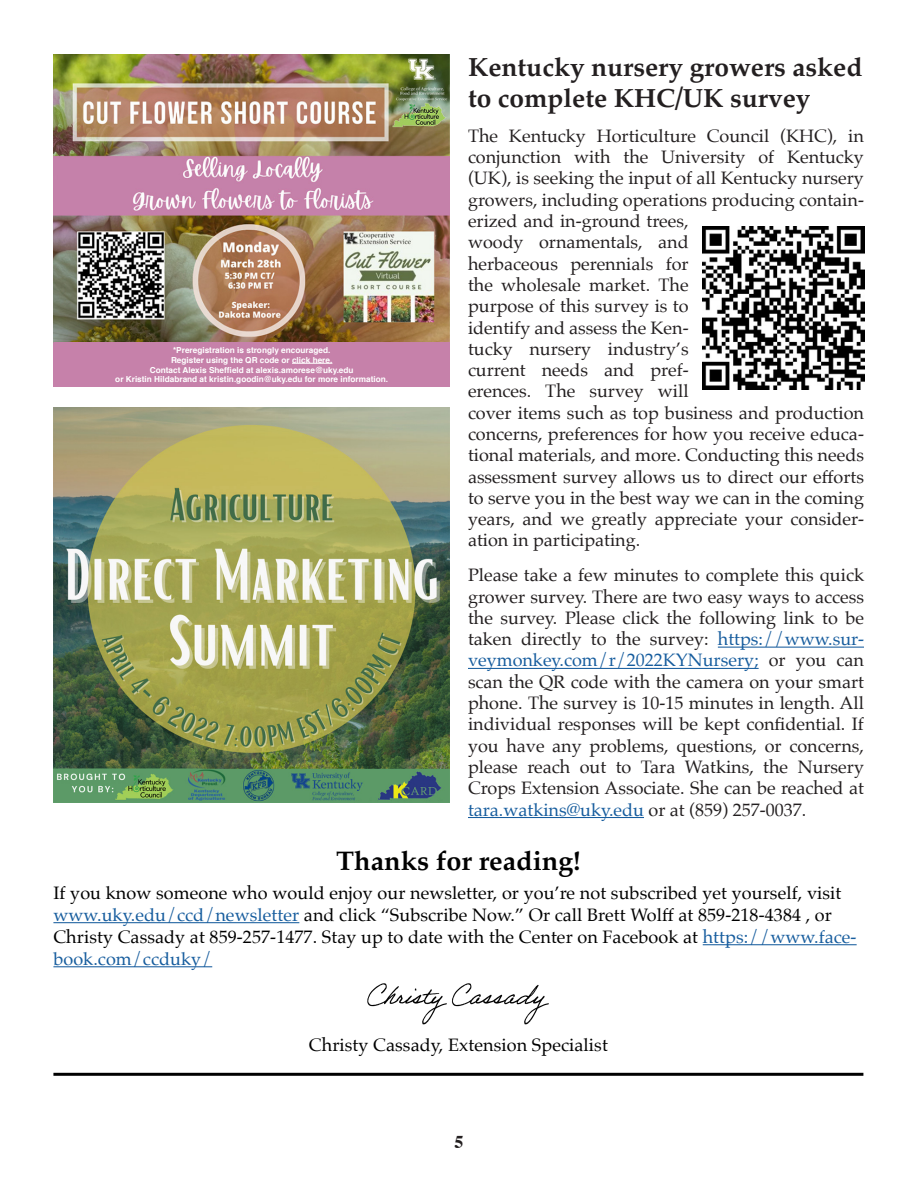
<style>
.page{position:relative;width:918px;height:1188px;background:#fff}
.page>*{position:absolute;margin:0;border:0;box-sizing:border-box;transform-origin:0 0}
.t1{font:700 27px "Palatino";color:#000}
.t2{font:700 26.25px "Palatino";color:#231f20}
.t3{font:18px/21.3px "Palatino";color:#231f20}
.t4{font:18px/22px "Palatino";letter-spacing:.005em;color:#000}
.t5{font:700 18px "Times";color:#231f20}
.t6{font:700 8.25px "Helvetica";color:#fff}
.s1{color:#175d9e}
</style>
<div class="page">
<img style="left:54px;top:54px;width:396px;height:288px">
<hr style="left:53px;top:922px;width:246px;height:1px;background:#175d9e">
<hr style="left:703px;top:944px;width:154px;height:1px;background:#175d9e">
<hr style="left:53px;top:966px;width:159px;height:1px;background:#175d9e">
<hr style="left:53px;top:1073px;width:810px;height:3px;background:#000">
<hr style="left:718px;top:647px;width:146px;height:1px;background:#175d9e">
<hr style="left:468px;top:668px;width:291px;height:1px;background:#175d9e">
<hr style="left:468px;top:817px;width:176px;height:1px;background:#175d9e">
<div style="left:54px;top:342px;width:396px;height:44px;background:#c681aa"></div>
<img style="left:702px;top:227px;width:162px;height:162px">
<img style="left:53px;top:407px;width:397px;height:395px">
<hr style="left:292px;top:363px;width:40px;height:1px;background:#fff">
<img style="left:367px;top:983px;width:182px;height:42px">
<p class="t6" style="left:173px;top:343px;width:159px">*Preregistration is strongly encouraged.</p>
<p class="t6" style="left:171px;top:353px;width:163px">Register using the QR code or click here.</p>
<p class="t6" style="left:150px;top:363px;width:205px">Contact Alexis Sheffield at alexis.amorese@uky.edu</p>
<p class="t6" style="left:115px;top:373px;width:274px">or Kristin Hildabrand at kristin.goodin@uky.edu for more information.</p>
<p class="t2" style="left:468px;top:44px;width:396px">Kentucky nursery growers asked</p>
<p class="t2" style="left:468px;top:76px;width:344px">to complete KHC/UK survey</p>
<p class="t3" style="left:468px;top:125px;width:398px">The Kentucky Horticulture Council (KHC), in conjunction with the University of Kentucky (UK), is seeking the input of all Kentucky nursery growers, including operations producing contain&shy;erized and in-ground trees,<br>woody ornamentals, and<br>herbaceous perennials for<br>the wholesale market. The<br>purpose of this survey is to<br>identify and assess the Ken-<br>tucky nursery industry’s<br>current needs and pref-<br>erences. The survey will<br>cover items such as top business and production concerns, preferences for how you receive educa&shy;tional materials, and more. Conducting this needs assessment survey allows us to direct our efforts to serve you in the best way we can in the coming years, and we greatly appreciate your consider&shy;ation in participating.</p>
<p class="t3" style="left:468px;top:564px;width:398px;text-align:justify">Please take a few minutes to complete this quick grower survey. There are two easy ways to access the survey. Please click the following link to be taken directly to the survey: <span class="s1">https://www.sur&shy;veymonkey.com/r/2022KYNursery;</span> or you can scan the QR code with the camera on your smart phone. The survey is 10-15 minutes in length. All individual responses will be kept confidential. If you have any problems, questions, or concerns, please reach out to Tara Watkins, the Nursery Crops Extension Associate. She can be reached at <span class="s1">tara.watkins@uky.edu</span> or at (859) 257-0037.</p>
<p class="t1" style="left:336px;top:838px;width:246px">Thanks for reading!</p>
<p class="t4" style="left:53px;top:882px;width:805px">If you know someone who would enjoy our newsletter, or you’re not subscribed yet yourself, visit <span class="s1">www.uky.edu/ccd/newsletter</span> and click “Subscribe Now.” Or call Brett Wolff at 859-218-4384 , or Christy Cassady at 859-257-1477. Stay up to date with the Center on Facebook at <span class="s1">https://www.face&shy;book.com/ccduky/</span></p>
<p class="t4" style="left:309px;top:1034px;width:300px">Christy Cassady, Extension Specialist</p>
<p class="t5" style="left:454px;top:1124px;width:10px">5</p>
</div>
